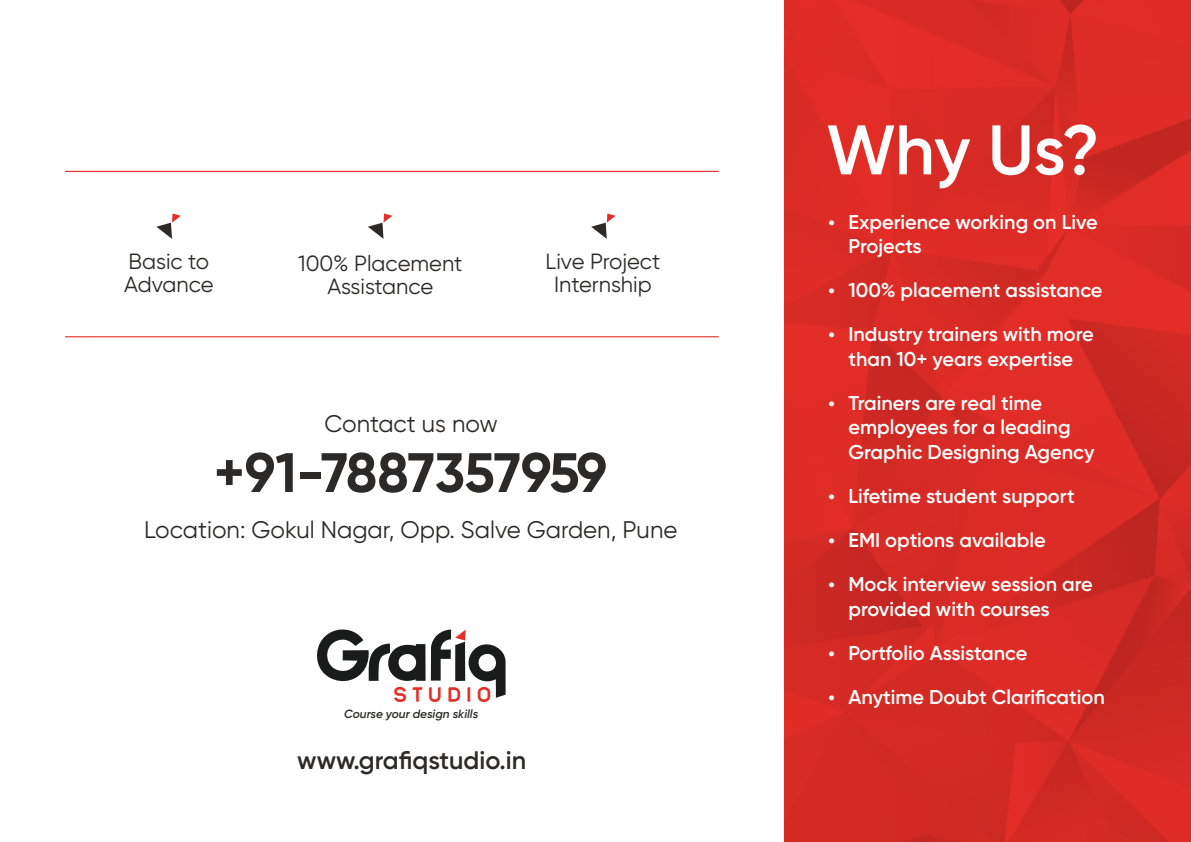
<style>
.page{position:relative;width:1191px;height:842px;background:#fff}
.page>*{position:absolute;margin:0;border:0;box-sizing:border-box;transform-origin:0 0}
.t1{font:600 70px "Gilroy";color:#fefefe}
.t2{font:700 55.4px "Gilroy";letter-spacing:-.015em;color:#2b2a29}
.t3{font:600 25.2px "Gilroy";color:#2b2a29}
.t4{font:24px "Gilroy";color:#2b2a29}
.t5{font:22px/23.4px "Gilroy";color:#2b2a29;text-align:center}
.t6{font:700 20.8px "Layar Bahtera Dd W01";letter-spacing:.235em;color:#e52e28}
.t7{font:600 20px/24.6px "Gilroy";color:#fefefe}
.t8{font:italic 600 11.8px "Gilroy";color:#2b2a29}
</style>
<div class="page">
<img style="left:784px;top:0;width:406px;height:842px">
<svg style="left:317px;top:629px;width:108px;height:53px"></svg>
<svg style="left:431px;top:629px;width:74px;height:69px"></svg>
<svg style="left:156px;top:213px;width:25px;height:26px"></svg>
<svg style="left:368px;top:213px;width:24px;height:26px"></svg>
<svg style="left:591px;top:213px;width:24px;height:26px"></svg>
<hr style="left:65px;top:336px;width:653px;height:1px;background:#e52e28">
<hr style="left:65px;top:171px;width:653px;height:1px;background:#e52e28">
<svg style="left:829px;top:220px;width:5px;height:5px"></svg>
<svg style="left:829px;top:288px;width:5px;height:5px"></svg>
<svg style="left:829px;top:333px;width:5px;height:5px"></svg>
<svg style="left:829px;top:401px;width:5px;height:5px"></svg>
<svg style="left:829px;top:494px;width:5px;height:5px"></svg>
<svg style="left:829px;top:538px;width:5px;height:5px"></svg>
<svg style="left:829px;top:582px;width:5px;height:5px"></svg>
<svg style="left:829px;top:651px;width:5px;height:5px"></svg>
<svg style="left:829px;top:695px;width:5px;height:5px"></svg>
<p class="t5" style="left:124px;top:251px;width:91px;text-align:left">Basic to<br>Advance</p>
<p class="t5" style="left:298px;top:253px;width:166px">100% Placement<br>Assistance</p>
<p class="t5" style="left:545px;top:251px;width:116px">Live Project<br>Internship</p>
<p class="t4" style="left:324px;top:414px;width:175px">Contact us now</p>
<h2 class="t2" style="left:214px;top:449px;width:394px">+91-7887357959</h2>
<p class="t4" style="left:144px;top:520px;width:535px">Location: Gokul Nagar, Opp. Salve Garden, Pune</p>
<h1 class="t1" style="left:826px;top:120px;width:275px">Why Us?</h1>
<p class="t7" style="left:848px;top:211px;width:251px">Experience working on Live<br>Projects</p>
<p class="t7" style="left:848px;top:279px;width:256px">100% placement assistance</p>
<p class="t7" style="left:848px;top:323px;width:247px">Industry trainers with more than 10+ years expertise</p>
<p class="t7" style="left:848px;top:392px;width:247px">Trainers are real time employees for a leading<br>Graphic Designing Agency</p>
<p class="t7" style="left:848px;top:485px;width:228px">Lifetime student support</p>
<p class="t7" style="left:848px;top:529px;width:199px">EMI options available</p>
<p class="t7" style="left:848px;top:573px;width:246px">Mock interview session are provided with courses</p>
<p class="t7" style="left:848px;top:642px;width:180px">Portfolio Assistance</p>
<p class="t6" style="left:393px;top:685px;width:100px">STUDIO</p>
<p class="t7" style="left:848px;top:686px;width:258px">Anytime Doubt Clarification</p>
<p class="t8" style="left:344px;top:709px;width:136px">Course your design skills</p>
<p class="t3" style="left:297px;top:750px;width:230px">www.grafiqstudio.in</p>
</div>
